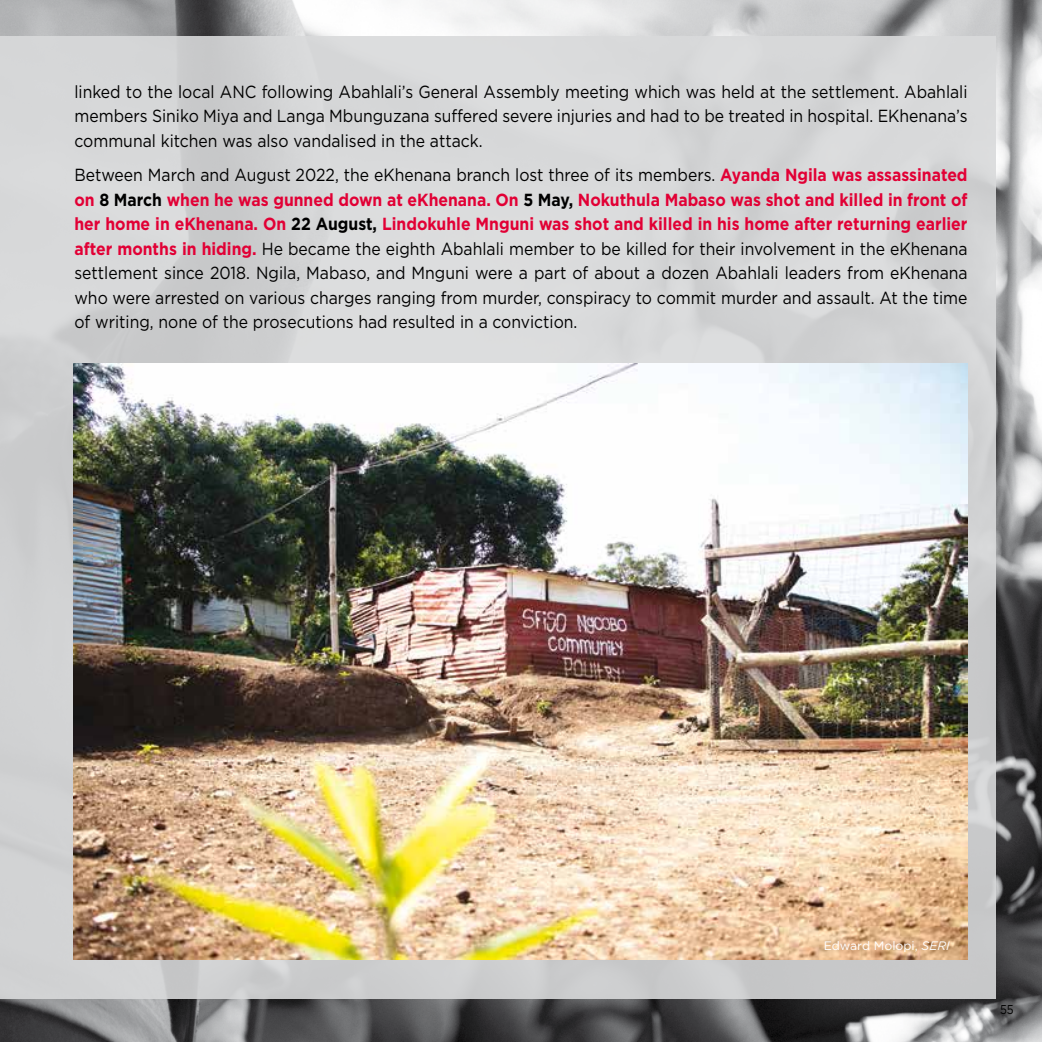
<style>
.page{position:relative;width:1042px;height:1042px;background:#fff}
.page>*{position:absolute;margin:0;border:0;box-sizing:border-box;transform-origin:0 0}
.t1{font:17.5px/24.5px "Gotham";color:#000;text-align:justify;scale:.9 1}
.t2{font:12.78px "Gotham";color:#000;scale:.88 1}
.t3{font:12.25px "Gotham";color:#fff}
.s1{font-weight:700;color:#e20035}
.s2{font-weight:700}
.s3{font-style:italic}
</style>
<div class="page">
<img style="left:0;top:0;width:1042px;height:1042px">
<div style="left:0;top:36px;width:995px;height:962px;background:#d9dadb"></div>
<img style="left:73px;top:364px;width:894px;height:596px">
<p class="t1" style="left:74px;top:79px;width:994px">linked to the local ANC following Abahlali’s General Assembly meeting which was held at the settlement. Abahlali members Siniko Miya and Langa Mbunguzana suffered severe injuries and had to be treated in hospital. EKhenana’s communal kitchen was also vandalised in the attack.</p>
<p class="t1" style="left:74px;top:162px;width:994px">Between March and August 2022, the eKhenana branch lost three of its members. <span class="s1">Ayanda Ngila was assassinated on</span> <span class="s2">8 March</span> <span class="s1">when he was gunned down at eKhenana. On</span> <span class="s2">5 May,</span> <span class="s1">Nokuthula Mabaso was shot and killed in front of her home in eKhenana. On</span> <span class="s2">22 August,</span> <span class="s1">Lindokuhle Mnguni was shot and killed in his home after returning earlier after months in hiding.</span> He became the eighth Abahlali member to be killed for their involvement in the eKhenana settlement since 2018. Ngila, Mabaso, and Mnguni were a part of about a dozen Abahlali leaders from eKhenana who were arrested on various charges ranging from murder, conspiracy to commit murder and assault. At the time of writing, none of the prosecutions had resulted in a conviction.</p>
<p class="t3" style="left:823px;top:938px;width:127px">Edward Molopi, <span class="s3">SERI</span></p>
<p class="t2" style="left:1000px;top:1001px;width:17px">55</p>
</div>
